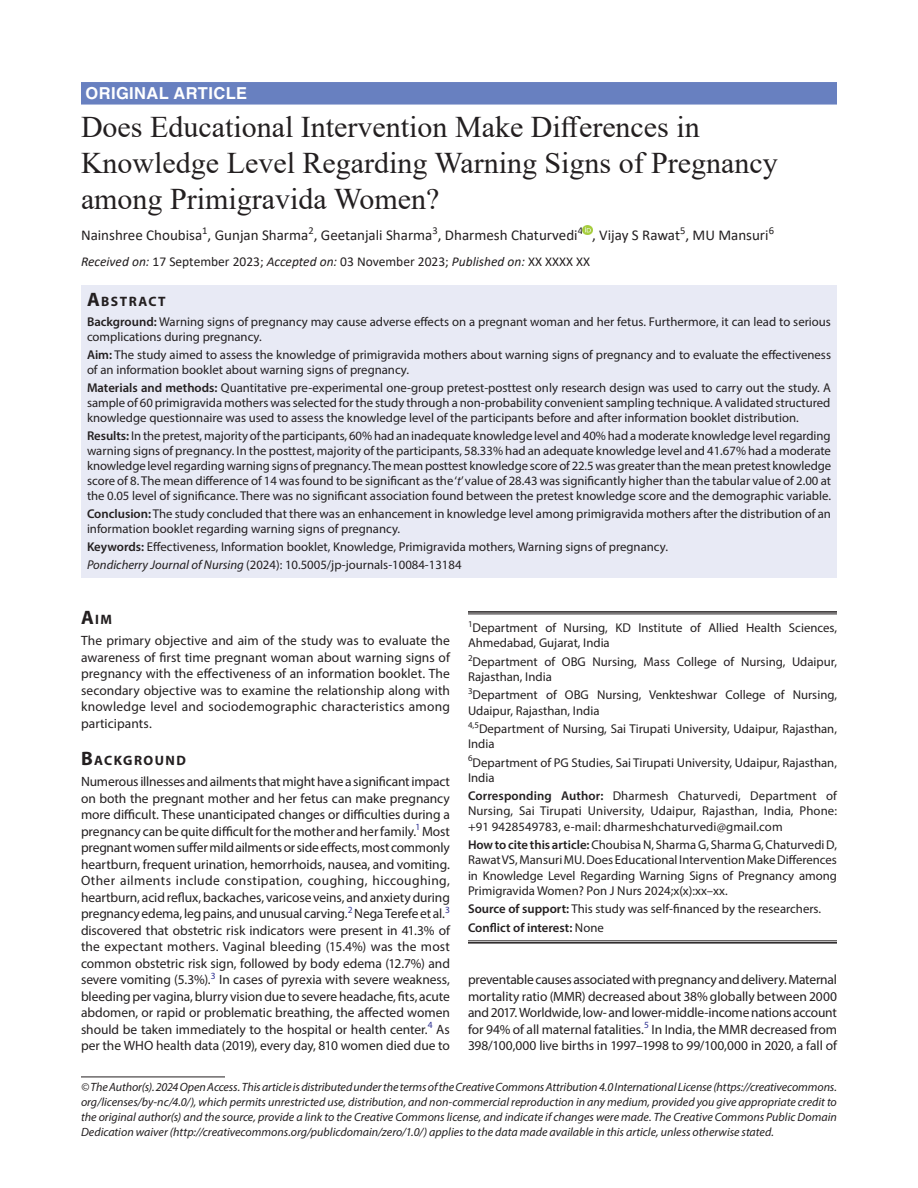
<style>
.page{position:relative;width:918px;height:1188px;background:#fff}
.page>*{position:absolute;margin:0;border:0;box-sizing:border-box;transform-origin:0 0}
.t1{font:30px/36px "Times New Roman";color:#231f20}
.ArticleType{font:700 16.5px "Helvetica LT Std";letter-spacing:.025em;color:#fff}
.AuthorName{font:15px "Calibri";color:#231f20}
.Head-1{font:700 13.65px "Myriad Pro";letter-spacing:.105em;color:#231f20}
.AbstractTitle{font:700 13.65px "Myriad Pro";letter-spacing:.105em;color:#231f20}
.Para-NoIndent{font:13.5px/16.5px "Myriad Pro";color:#231f20;text-align:justify}
.PAS_History{font:13.5px "Calibri";color:#231f20}
.Abstract-Para-first{font:12.75px/15px "Myriad Pro";color:#231f20}
.Affiliation{font:12.75px/15.3px "Myriad Pro";color:#231f20}
.How_to_Cite{font:12.75px/15.3px "Myriad Pro";color:#231f20;text-align:justify}
.Corresponding_Author{font:12.75px/15.3px "Myriad Pro";letter-spacing:.01em;color:#231f20;text-align:justify}
.Keywords{font:12.75px "Myriad Pro";color:#231f20}
.Affiliation-first{font:12.75px/15.3px "Myriad Pro";color:#231f20}
.JT_DOI{font:12.75px "Myriad Pro";color:#231f20}
.Source{font:12.75px "Myriad Pro";color:#231f20}
.COI{font:600 12.75px "Myriad Pro";color:#231f20}
.FootNote{font:italic 12px/15px "Myriad Pro";color:#231f20;text-align:justify}
.s1{font-style:italic}
.s2{font-size:19.5px}
.s3{font-weight:600}
.s4{font-weight:400}
</style>
<div class="page">
<div style="left:81px;top:82px;width:756px;height:23px;background:#6880c0"></div>
<div style="left:81px;top:286px;width:756px;height:25px;background:#e8eaf5"></div>
<div style="left:81px;top:310px;width:756px;height:40px;background:#e8eaf5"></div>
<div style="left:81px;top:343px;width:756px;height:40px;background:#e8eaf5"></div>
<div style="left:81px;top:376px;width:756px;height:55px;background:#e8eaf5"></div>
<div style="left:81px;top:424px;width:756px;height:85px;background:#e8eaf5"></div>
<div style="left:81px;top:502px;width:756px;height:40px;background:#e8eaf5"></div>
<div style="left:81px;top:535px;width:756px;height:25px;background:#e8eaf5"></div>
<div style="left:81px;top:553px;width:756px;height:25px;background:#e8eaf5"></div>
<svg style="left:583px;top:225px;width:9px;height:9px"></svg>
<hr style="left:81px;top:1077px;width:144px;height:1px;background:#231f20">
<hr style="left:468px;top:611px;width:369px;height:2px;background:#231f20">
<hr style="left:468px;top:614px;width:369px;height:1px;background:#231f20">
<hr style="left:468px;top:941px;width:369px;height:1px;background:#231f20">
<hr style="left:468px;top:942px;width:369px;height:2px;background:#231f20">
<p class="ArticleType" style="left:86px;top:83px;width:163px">ORIGINAL ARTICLE</p>
<p class="t1" style="left:81px;top:108px;width:698px">Does Educational Intervention Make Differences in<br>Knowledge Level Regarding Warning Signs of Pregnancy among Primigravida Women?</p>
<p class="AuthorName" style="left:81px;top:225px;width:694px">Nainshree Choubisa<sup>1</sup>, Gunjan Sharma<sup>2</sup>, Geetanjali Sharma<sup>3</sup>, Dharmesh Chaturvedi<sup>4</sup> , Vijay S Rawat<sup>5</sup>, MU Mansuri<sup>6</sup></p>
<p class="PAS_History" style="left:81px;top:252px;width:511px"><span class="s1">Received on:</span> 17 September 2023; <span class="s1">Accepted on:</span> 03 November 2023; <span class="s1">Published on:</span> XX XXXX XX</p>
<p class="AbstractTitle" style="left:87px;top:293px;width:80px"><span class="s2">A</span>BSTRACT</p>
<p class="Abstract-Para-first" style="left:87px;top:314px;width:746px"><span class="s3">Background:</span> Warning signs of pregnancy may cause adverse effects on a pregnant woman and her fetus. Furthermore, it can lead to serious complications during pregnancy.</p>
<p class="Abstract-Para-first" style="left:87px;top:347px;width:746px"><span class="s3">Aim:</span> The study aimed to assess the knowledge of primigravida mothers about warning signs of pregnancy and to evaluate the effectiveness of an information booklet about warning signs of pregnancy.</p>
<p class="Abstract-Para-first" style="left:87px;top:380px;width:746px;text-align:justify"><span class="s3">Materials and methods:</span> Quantitative pre-experimental one-group pretest-posttest only research design was used to carry out the study. A sample of 60 primigravida mothers was selected for the study through a non-probability convenient sampling technique. A validated structured knowledge questionnaire was used to assess the knowledge level of the participants before and after information booklet distribution.</p>
<p class="Abstract-Para-first" style="left:87px;top:428px;width:746px;text-align:justify"><span class="s3">Results:</span> In the pretest, majority of the participants, 60% had an inadequate knowledge level and 40% had a moderate knowledge level regarding warning signs of pregnancy. In the posttest, majority of the participants, 58.33% had an adequate knowledge level and 41.67% had a moderate knowledge level regarding warning signs of pregnancy. The mean posttest knowledge score of 22.5 was greater than the mean pretest knowledge score of 8. The mean difference of 14 was found to be significant as the ‘<span class="s1">t</span>’ value of 28.43 was significantly higher than the tabular value of 2.00 at the 0.05 level of significance. There was no significant association found between the pretest knowledge score and the demographic variable.</p>
<p class="Abstract-Para-first" style="left:87px;top:506px;width:745px"><span class="s3">Conclusion:</span> The study concluded that there was an enhancement in knowledge level among primigravida mothers after the distribution of an information booklet regarding warning signs of pregnancy.</p>
<p class="Keywords" style="left:87px;top:539px;width:583px"><span class="s3">Keywords:</span> Effectiveness, Information booklet, Knowledge, Primigravida mothers, Warning signs of pregnancy.</p>
<p class="JT_DOI" style="left:87px;top:557px;width:376px"><span class="s1">Pondicherry Journal of Nursing</span> (2024): 10.5005/jp-journals-10084-13184</p>
<p class="Head-1" style="left:81px;top:611px;width:33px"><span class="s2">A</span>IM</p>
<p class="Para-NoIndent" style="left:81px;top:632px;width:371px">The primary objective and aim of the study was to evaluate the awareness of first time pregnant woman about warning signs of pregnancy with the effectiveness of an information booklet. The secondary objective was to examine the relationship along with knowledge level and sociodemographic characteristics among participants.</p>
<p class="Head-1" style="left:81px;top:752px;width:106px"><span class="s2">B</span>ACKGROUND</p>
<p class="Para-NoIndent" style="left:81px;top:773px;width:371px">Numerous illnesses and ailments that might have a significant impact on both the pregnant mother and her fetus can make pregnancy more difficult. These unanticipated changes or difficulties during a pregnancy can be quite difficult for the mother and her family.<sup>1</sup> Most pregnant women suffer mild ailments or side effects, most commonly heartburn, frequent urination, hemorrhoids, nausea, and vomiting.<br>Other ailments include constipation, coughing, hiccoughing, heartburn, acid reflux, backaches, varicose veins, and anxiety during pregnancy edema, leg pains, and unusual carving.<sup>2</sup> Nega Terefe et al.<sup>3 </sup>discovered that obstetric risk indicators were present in 41.3% of the expectant mothers. Vaginal bleeding (15.4%) was the most common obstetric risk sign, followed by body edema (12.7%) and severe vomiting (5.3%).<sup>3</sup> In cases of pyrexia with severe weakness, bleeding per vagina, blurry vision due to severe headache, fits, acute abdomen, or rapid or problematic breathing, the affected women should be taken immediately to the hospital or health center.<sup>4</sup> As per the WHO health data (2019), every day, 810 women died due to</p>
<p class="Affiliation-first" style="left:468px;top:620px;width:371px"><sup>1</sup>Department of Nursing, KD Institute of Allied Health Sciences,<br>Ahmedabad, Gujarat, India</p>
<p class="Affiliation" style="left:468px;top:654px;width:371px"><sup>2</sup>Department of OBG Nursing, Mass College of Nursing, Udaipur,<br>Rajasthan, India</p>
<p class="Affiliation" style="left:468px;top:687px;width:370px"><sup>3</sup>Department of OBG Nursing, Venkteshwar College of Nursing,<br>Udaipur, Rajasthan, India</p>
<p class="Affiliation" style="left:468px;top:721px;width:370px"><sup>4,5</sup>Department of Nursing, Sai Tirupati University, Udaipur, Rajasthan,<br>India</p>
<p class="Affiliation" style="left:468px;top:754px;width:371px"><sup>6</sup>Department of PG Studies, Sai Tirupati University, Udaipur, Rajasthan,<br>India</p>
<p class="Corresponding_Author" style="left:468px;top:788px;width:371px"><span class="s3">Corresponding Author:</span> Dharmesh Chaturvedi, Department of Nursing, Sai Tirupati University, Udaipur, Rajasthan, India, Phone: +91 9428549783, e-mail: dharmeshchaturvedi@gmail.com</p>
<p class="How_to_Cite" style="left:468px;top:837px;width:371px"><span class="s3">How to cite this article:</span> Choubisa N, Sharma G, Sharma G, Chaturvedi D, Rawat VS, Mansuri MU. Does Educational Intervention Make Differences in Knowledge Level Regarding Warning Signs of Pregnancy among Primigravida Women? Pon J Nurs 2024;x(x):xx–xx.</p>
<p class="Source" style="left:468px;top:901px;width:355px"><span class="s3">Source of support:</span> This study was self-financed by the researchers.</p>
<p class="COI" style="left:468px;top:919px;width:137px">Conflict of interest: <span class="s4">None</span></p>
<p class="Para-NoIndent" style="left:468px;top:971px;width:371px">preventable causes associated with pregnancy and delivery. Maternal mortality ratio (MMR) decreased about 38% globally between 2000 and 2017. Worldwide, low- and lower-middle-income nations account for 94% of all maternal fatalities.<sup>5</sup> In India, the MMR decreased from 398/100,000 live births in 1997–1998 to 99/100,000 in 2020, a fall of</p>
<p class="FootNote" style="left:81px;top:1079px;width:758px">© The Author(s). 2024 Open Access. This article is distributed under the terms of the Creative Commons Attribution 4.0 International License (https://creativecommons. org/licenses/by-nc/4.0/), which permits unrestricted use, distribution, and non-commercial reproduction in any medium, provided you give appropriate credit to the original author(s) and the source, provide a link to the Creative Commons license, and indicate if changes were made. The Creative Commons Public Domain Dedication waiver (http://creativecommons.org/publicdomain/zero/1.0/) applies to the data made available in this article, unless otherwise stated.</p>
</div>
